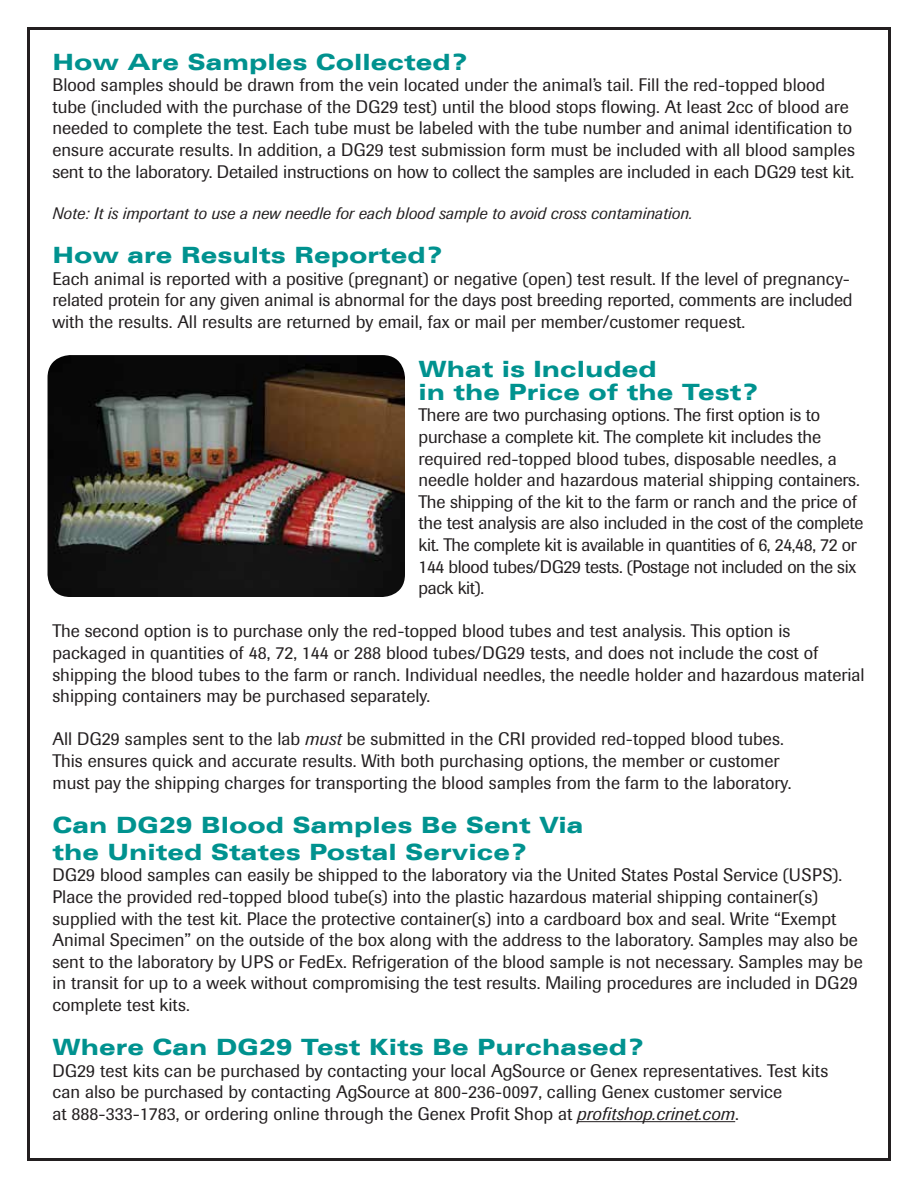
<style>
.page{position:relative;width:918px;height:1188px;background:#fff}
.page>*{position:absolute;margin:0;border:0;box-sizing:border-box;transform-origin:0 0}
.t1{font:900 expanded 22.5px/22.5px "Univers LT";color:#00928f}
.t2{font:18px/21.6px "Imago";color:#231f20}
.t3{font:italic 16.5px "Imago";color:#231f20}
.s1{font-style:italic}
</style>
<div class="page">
<hr style="left:577px;top:1121px;width:158px;height:1px;background:#231f20">
<img style="left:48px;top:355px;width:357px;height:242px">
<p class="t1" style="left:52px;top:50px;width:417px">How Are Samples Collected?</p>
<p class="t2" style="left:52px;top:74px;width:804px">Blood samples should be drawn from the vein located under the animal’s tail. Fill the red-topped blood tube (included with the purchase of the DG29 test) until the blood stops flowing. At least 2cc of blood are needed to complete the test. Each tube must be labeled with the tube number and animal identification to ensure accurate results. In addition, a DG29 test submission form must be included with all blood samples sent to the laboratory. Detailed instructions on how to collect the samples are included in each DG29 test kit.</p>
<p class="t3" style="left:52px;top:204px;width:641px">Note: It is important to use a new needle for each blood sample to avoid cross contamination.</p>
<p class="t1" style="left:52px;top:244px;width:392px">How are Results Reported?</p>
<p class="t2" style="left:52px;top:268px;width:802px">Each animal is reported with a positive (pregnant) or negative (open) test result. If the level of pregnancy&shy;related protein for any given animal is abnormal for the days post breeding reported, comments are included with the results. All results are returned by email, fax or mail per member/customer request.</p>
<p class="t1" style="left:418px;top:358px;width:341px">What is Included<br>in the Price of the Test?</p>
<p class="t2" style="left:418px;top:404px;width:446px">There are two purchasing options. The first option is to purchase a complete kit. The complete kit includes the required red-topped blood tubes, disposable needles, a needle holder and hazardous material shipping containers.<br>The shipping of the kit to the farm or ranch and the price of the test analysis are also included in the cost of the complete kit. The complete kit is available in quantities of 6, 24,48, 72 or 144 blood tubes/DG29 tests. (Postage not included on the six pack kit).</p>
<p class="t2" style="left:52px;top:620px;width:814px">The second option is to purchase only the red-topped blood tubes and test analysis. This option is packaged in quantities of 48, 72, 144 or 288 blood tubes/DG29 tests, and does not include the cost of shipping the blood tubes to the farm or ranch. Individual needles, the needle holder and hazardous material shipping containers may be purchased separately.</p>
<p class="t2" style="left:52px;top:728px;width:741px">All DG29 samples sent to the lab <span class="s1">must</span> be submitted in the CRI provided red-topped blood tubes.<br>This ensures quick and accurate results. With both purchasing options, the member or customer must pay the shipping charges for transporting the blood samples from the farm to the laboratory.</p>
<p class="t1" style="left:52px;top:811px;width:532px;line-height:27px">Can DG29 Blood Samples Be Sent Via the United States Postal Service?</p>
<p class="t2" style="left:52px;top:864px;width:812px">DG29 blood samples can easily be shipped to the laboratory via the United States Postal Service (USPS).<br>Place the provided red-topped blood tube(s) into the plastic hazardous material shipping container(s) supplied with the test kit. Place the protective container(s) into a cardboard box and seal. Write “Exempt Animal Specimen” on the outside of the box along with the address to the laboratory. Samples may also be sent to the laboratory by UPS or FedEx. Refrigeration of the blood sample is not necessary. Samples may be in transit for up to a week without compromising the test results. Mailing procedures are included in DG29 complete test kits.</p>
<p class="t1" style="left:52px;top:1036px;width:593px">Where Can DG29 Test Kits Be Purchased?</p>
<p class="t2" style="left:52px;top:1060px;width:777px">DG29 test kits can be purchased by contacting your local AgSource or Genex representatives. Test kits can also be purchased by contacting AgSource at 800-236-0097, calling Genex customer service<br>at 888-333-1783, or ordering online through the Genex Profit Shop at <span class="s1">profitshop.crinet.com</span>.</p>
</div>
